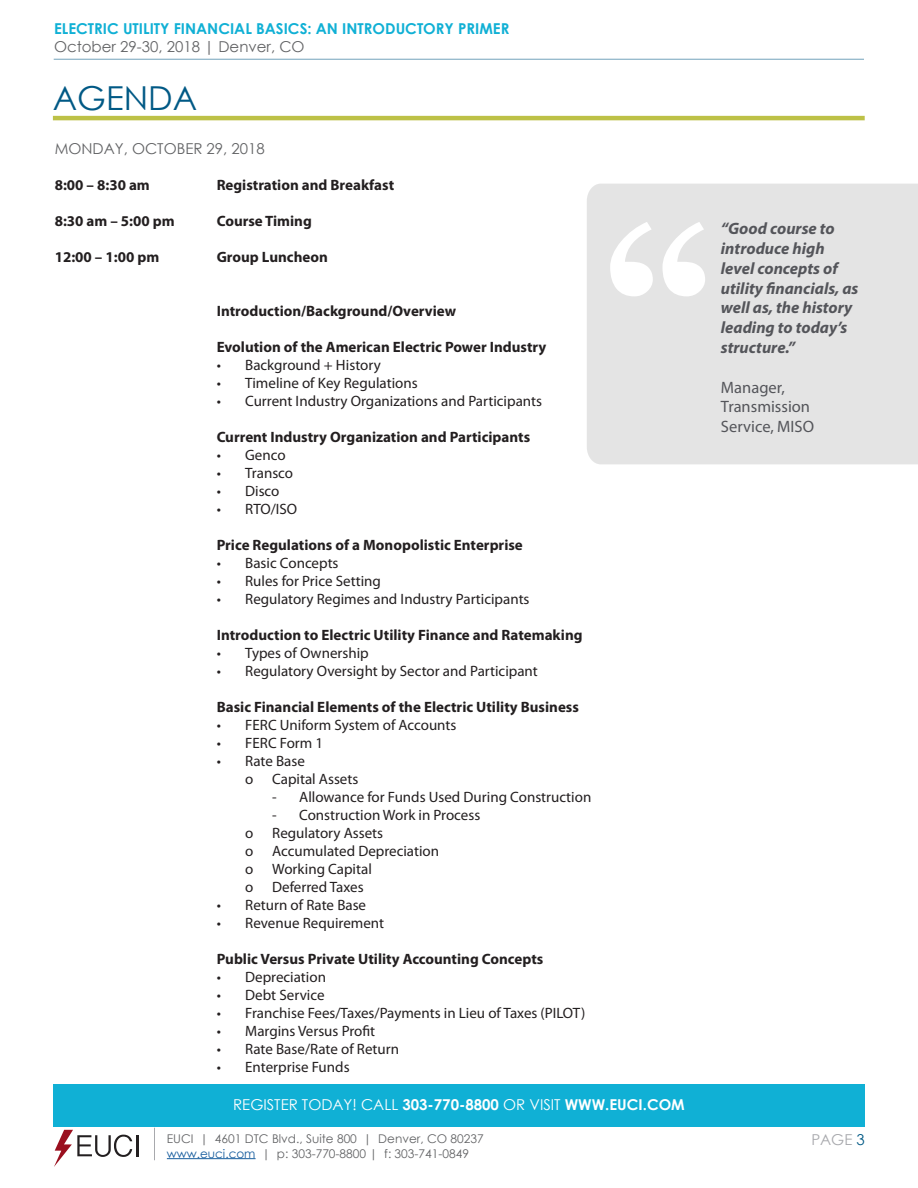
<style>
.page{position:relative;width:918px;height:1188px;background:#fff}
.page>*{position:absolute;margin:0;border:0;box-sizing:border-box;transform-origin:0 0}
.New_Header{font:33px "Century Gothic";color:#005985}
.new_testimonial{font:italic 700 16.5px/19.8px "Myriad Pro";color:#54555a}
.new_testimonial-2{font:16.5px/19.8px "Myriad Pro";color:#54555a}
.t1{font:15px "Myriad Pro";color:#231f20}
.t2{font:700 15px "Myriad Pro";color:#231f20}
.t3{font:700 15px "Century Gothic";color:#10b0d5}
.t4{font:15px "Century Gothic";color:#fff}
.agenda_date{font:15px "Century Gothic";color:#626365}
.t5{font:15px "Century Gothic";color:#a8a9ad}
.t6{font:12px "Century Gothic";color:#626365}
.s1{font-weight:700}
.s2{color:#005985}
.s3{color:#175d9e}
</style>
<div class="page">
<hr style="left:54px;top:59px;width:810px;height:1px;background:#005985">
<hr style="left:137px;top:1135px;width:2px;height:21px;background:#231f20">
<svg style="left:54px;top:1130px;width:78px;height:37px"></svg>
<hr style="left:154px;top:1128px;width:1px;height:32px;background:#a8a9ad">
<hr style="left:167px;top:1158px;width:89px;height:1px;background:#175d9e">
<div style="left:53px;top:1084px;width:812px;height:42px;background:#10b0d5"></div>
<hr style="left:53px;top:116px;width:812px;height:4px;background:#bdc147">
<div style="left:587px;top:184px;width:331px;height:280px;background:#e4e4e4"></div>
<svg style="left:610px;top:222px;width:95px;height:74px"></svg>
<p class="t3" style="left:54px;top:17px;width:457px">ELECTRIC UTILITY FINANCIAL BASICS: AN INTRODUCTORY PRIMER</p>
<p class="agenda_date" style="left:54px;top:36px;width:252px">October 29-30, 2018 | Denver, CO</p>
<p class="New_Header" style="left:53px;top:75px;width:146px">AGENDA</p>
<p class="agenda_date" style="left:55px;top:138px;width:212px">MONDAY, OCTOBER 29, 2018</p>
<p class="t2" style="left:55px;top:175px;width:97px">8:00 – 8:30 am</p>
<p class="t2" style="left:217px;top:175px;width:179px">Registration and Breakfast</p>
<p class="t2" style="left:55px;top:211px;width:122px">8:30 am – 5:00 pm</p>
<p class="t2" style="left:217px;top:211px;width:97px">Course Timing</p>
<p class="t2" style="left:55px;top:247px;width:106px">12:00 – 1:00 pm</p>
<p class="t2" style="left:217px;top:247px;width:113px">Group Luncheon</p>
<p class="t2" style="left:217px;top:301px;width:241px">Introduction/Background/Overview</p>
<p class="t2" style="left:217px;top:337px;width:331px">Evolution of the American Electric Power Industry</p>
<p class="t1" style="left:217px;top:356px;width:166px">• Background + History</p>
<p class="t1" style="left:217px;top:374px;width:203px">• Timeline of Key Regulations</p>
<p class="t1" style="left:217px;top:392px;width:327px">• Current Industry Organizations and Participants</p>
<p class="t2" style="left:217px;top:427px;width:315px">Current Industry Organization and Participants</p>
<p class="t1" style="left:217px;top:446px;width:70px">• Genco</p>
<p class="t1" style="left:217px;top:464px;width:78px">• Transco</p>
<p class="t1" style="left:217px;top:482px;width:64px">• Disco</p>
<p class="t1" style="left:217px;top:500px;width:82px">• RTO/ISO</p>
<p class="t2" style="left:217px;top:535px;width:308px">Price Regulations of a Monopolistic Enterprise</p>
<p class="t1" style="left:217px;top:554px;width:123px">• Basic Concepts</p>
<p class="t1" style="left:217px;top:572px;width:166px">• Rules for Price Setting</p>
<p class="t1" style="left:217px;top:590px;width:314px">• Regulatory Regimes and Industry Participants</p>
<p class="t2" style="left:217px;top:625px;width:367px">Introduction to Electric Utility Finance and Ratemaking</p>
<p class="t1" style="left:217px;top:644px;width:154px">• Types of Ownership</p>
<p class="t1" style="left:217px;top:662px;width:323px">• Regulatory Oversight by Sector and Participant</p>
<p class="t2" style="left:217px;top:697px;width:364px">Basic Financial Elements of the Electric Utility Business</p>
<p class="t1" style="left:217px;top:716px;width:241px">• FERC Uniform System of Accounts</p>
<p class="t1" style="left:217px;top:734px;width:108px">• FERC Form 1</p>
<p class="t1" style="left:217px;top:752px;width:90px">• Rate Base</p>
<p class="t1" style="left:245px;top:770px;width:10px">o</p>
<p class="t1" style="left:272px;top:770px;width:88px">Capital Assets</p>
<p class="t1" style="left:272px;top:788px;width:321px">- Allowance for Funds Used During Construction</p>
<p class="t1" style="left:272px;top:806px;width:210px">- Construction Work in Process</p>
<p class="t1" style="left:245px;top:824px;width:10px">o</p>
<p class="t1" style="left:272px;top:824px;width:113px">Regulatory Assets</p>
<p class="t1" style="left:245px;top:842px;width:10px">o</p>
<p class="t1" style="left:272px;top:842px;width:168px">Accumulated Depreciation</p>
<p class="t1" style="left:245px;top:860px;width:10px">o</p>
<p class="t1" style="left:272px;top:860px;width:101px">Working Capital</p>
<p class="t1" style="left:245px;top:878px;width:10px">o</p>
<p class="t1" style="left:272px;top:878px;width:93px">Deferred Taxes</p>
<p class="t1" style="left:217px;top:896px;width:151px">• Return of Rate Base</p>
<p class="t1" style="left:217px;top:914px;width:169px">• Revenue Requirement</p>
<p class="t2" style="left:217px;top:949px;width:328px">Public Versus Private Utility Accounting Concepts</p>
<p class="t1" style="left:217px;top:968px;width:111px">• Depreciation</p>
<p class="t1" style="left:217px;top:986px;width:109px">• Debt Service</p>
<p class="t1" style="left:217px;top:1004px;width:370px">• Franchise Fees/Taxes/Payments in Lieu of Taxes (PILOT)</p>
<p class="t1" style="left:217px;top:1022px;width:160px">• Margins Versus Profit</p>
<p class="t1" style="left:217px;top:1040px;width:184px">• Rate Base/Rate of Return</p>
<p class="t1" style="left:217px;top:1058px;width:134px">• Enterprise Funds</p>
<p class="t4" style="left:233px;top:1094px;width:453px">REGISTER TODAY! CALL <span class="s1">303-770-8800</span> OR VISIT <span class="s1">WWW.EUCI.COM</span></p>
<p class="new_testimonial" style="left:721px;top:218px;width:139px">“Good course to introduce high level concepts of utility financials, as well as, the history leading to today’s structure.”</p>
<p class="new_testimonial-2" style="left:721px;top:377px;width:95px">Manager,<br>Transmission<br>Service, MISO</p>
<p class="t6" style="left:167px;top:1130px;width:318px">EUCI | 4601 DTC Blvd., Suite 800 | Denver, CO 80237</p>
<p class="t5" style="left:811px;top:1129px;width:55px">PAGE <span class="s2">3</span></p>
<p class="t6" style="left:167px;top:1145px;width:304px"><span class="s3">www.euci.com</span> | p: 303-770-8800 | f: 303-741-0849</p>
</div>
